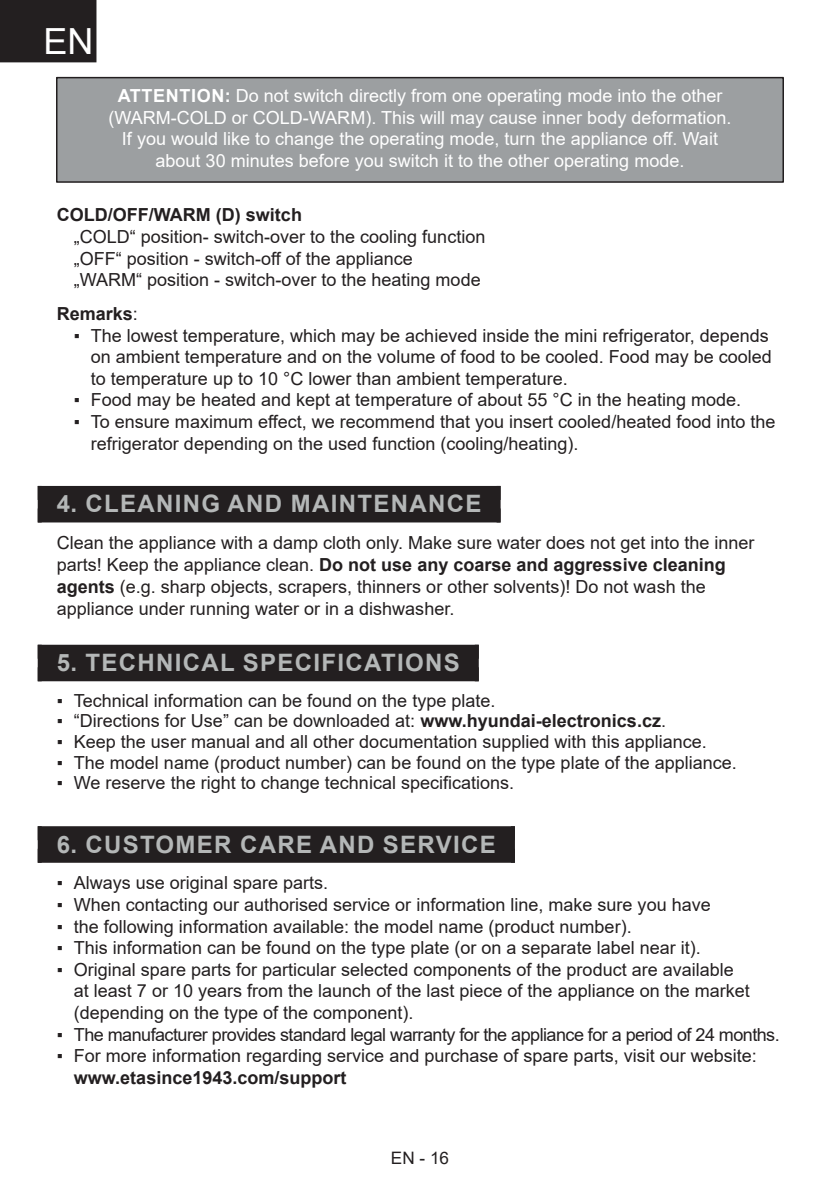
<style>
.page{position:relative;width:840px;height:1191px;background:#fff}
.page>*{position:absolute;margin:0;border:0;box-sizing:border-box;transform-origin:0 0}
.t1{font:36px "Arial";color:#fff}
.t2{font:700 24px "Arial";letter-spacing:.055em;color:#b4b7b7}
.t3{font:18px/21.6px "Arial";color:#231f20}
.t4{font:18px/21.6px "Arial";color:#fff;text-align:center}
.t5{font:18px "Arial";letter-spacing:-.03em;color:#231f20}
.t6{font:700 18px "Arial";color:#231f20}
.t7{font:17.2px "Arial";color:#231f20}
.s1{font-weight:700}
.s2{font-weight:400}
</style>
<div class="page">
<div style="left:0;top:0;width:96px;height:62px;background:#231f20"></div>
<div style="left:57px;top:78px;width:725px;height:104px;background:#9c9fa1"></div>
<div style="left:56px;top:77px;width:727px;height:106px;border:2px solid #231f20"></div>
<div style="left:42px;top:500px;width:454px;height:8px;background:#231f20"></div>
<hr style="left:38px;top:486px;width:4px;height:36px;background:#231f20">
<hr style="left:496px;top:486px;width:4px;height:36px;background:#231f20">
<div style="left:38px;top:486px;width:462px;height:14px;background:#231f20"></div>
<div style="left:38px;top:508px;width:462px;height:14px;background:#231f20"></div>
<div style="left:42px;top:659px;width:432px;height:8px;background:#231f20"></div>
<hr style="left:38px;top:645px;width:4px;height:36px;background:#231f20">
<hr style="left:474px;top:645px;width:4px;height:36px;background:#231f20">
<div style="left:38px;top:645px;width:440px;height:14px;background:#231f20"></div>
<div style="left:38px;top:667px;width:440px;height:14px;background:#231f20"></div>
<div style="left:42px;top:840px;width:468px;height:8px;background:#231f20"></div>
<hr style="left:38px;top:826px;width:4px;height:36px;background:#231f20">
<hr style="left:510px;top:826px;width:4px;height:36px;background:#231f20">
<div style="left:38px;top:826px;width:476px;height:14px;background:#231f20"></div>
<div style="left:38px;top:848px;width:476px;height:14px;background:#231f20"></div>
<h1 class="t1" style="left:44px;top:17px;width:52px">EN</h1>
<p class="t4" style="left:108px;top:85px;width:624px"><span class="s1">ATTENTION:</span> Do not switch directly from one operating mode into the other (WARM-COLD or COLD-WARM). This will may cause inner body deformation.<br>If you would like to change the operating mode, turn the appliance off. Wait about 30 minutes before you switch it to the other operating mode.</p>
<p class="t6" style="left:57px;top:202px;width:246px">COLD/OFF/WARM (D) switch</p>
<p class="t3" style="left:74px;top:226px;width:413px">„COLD“ position- switch-over to the cooling function „OFF“ position - switch-off of the appliance „WARM“ position - switch-over to the heating mode</p>
<p class="t6" style="left:57px;top:301px;width:83px">Remarks<span class="s2">:</span></p>
<p class="t3" style="left:91px;top:324px;width:682px;text-indent:-17px">▪ The lowest temperature, which may be achieved inside the mini refrigerator, depends on ambient temperature and on the volume of food to be cooled. Food may be cooled to temperature up to 10 °C lower than ambient temperature.</p>
<p class="t3" style="left:74px;top:389px;width:668px">▪ Food may be heated and kept at temperature of about 55 °C in the heating mode.</p>
<p class="t3" style="left:91px;top:411px;width:686px;text-indent:-17px">▪ To ensure maximum effect, we recommend that you insert cooled/heated food into the refrigerator depending on the used function (cooling/heating).</p>
<h2 class="t2" style="left:57px;top:487px;width:426px">4. CLEANING AND MAINTENANCE</h2>
<p class="t3" style="left:57px;top:532px;width:699px">Clean the appliance with a damp cloth only. Make sure water does not get into the inner parts! Keep the appliance clean. <span class="s1">Do not use any coarse and aggressive cleaning agents</span> (e.g. sharp objects, scrapers, thinners or other solvents)! Do not wash the appliance under running water or in a dishwasher.</p>
<h2 class="t2" style="left:57px;top:646px;width:404px">5. TECHNICAL SPECIFICATIONS</h2>
<p class="t3" style="left:57px;top:689px;width:440px">▪ Technical information can be found on the type plate.</p>
<p class="t3" style="left:57px;top:710px;width:610px">▪ “Directions for Use” can be downloaded at: <span class="s1">www.hyundai-electronics.cz</span>.</p>
<p class="t3" style="left:57px;top:731px;width:651px">▪ Keep the user manual and all other documentation supplied with this appliance.</p>
<p class="t3" style="left:57px;top:751px;width:681px">▪ The model name (product number) can be found on the type plate of the appliance.</p>
<p class="t3" style="left:57px;top:772px;width:458px">▪ We reserve the right to change technical specifications.</p>
<h2 class="t2" style="left:57px;top:827px;width:440px">6. CUSTOMER CARE AND SERVICE</h2>
<p class="t3" style="left:57px;top:872px;width:273px">▪ Always use original spare parts.</p>
<p class="t3" style="left:57px;top:893px;width:655px">▪ When contacting our authorised service or information line, make sure you have</p>
<p class="t3" style="left:57px;top:915px;width:576px">▪ the following information available: the model name (product number).</p>
<p class="t3" style="left:57px;top:937px;width:645px">▪ This information can be found on the type plate (or on a separate label near it).</p>
<p class="t3" style="left:74px;top:958px;width:677px;text-indent:-17px">▪ Original spare parts for particular selected components of the product are available at least 7 or 10 years from the launch of the last piece of the appliance on the market (depending on the type of the component).</p>
<p class="t5" style="left:57px;top:1021px;width:724px">▪ The manufacturer provides standard legal warranty for the appliance for a period of 24 months.</p>
<p class="t3" style="left:57px;top:1045px;width:701px">▪ For more information regarding service and purchase of spare parts, visit our website:</p>
<p class="t6" style="left:74px;top:1064px;width:274px">www.etasince1943.com/support</p>
<p class="t7" style="left:390px;top:1145px;width:60px">EN - 16</p>
</div>
